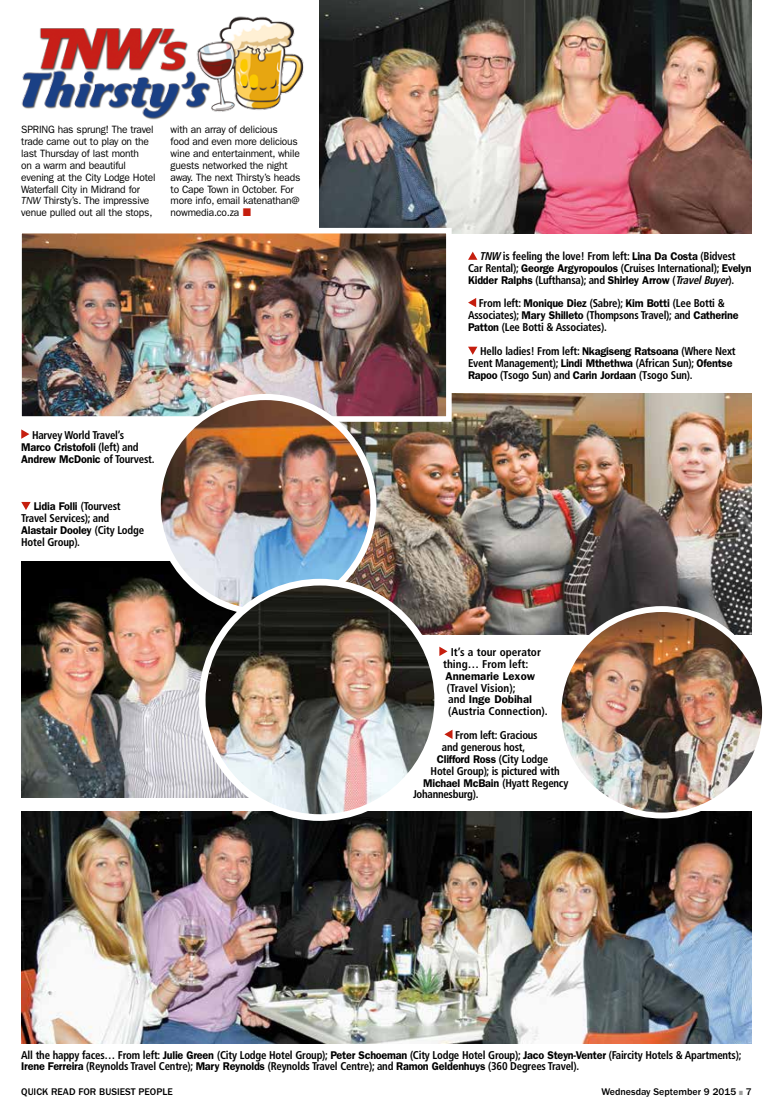
<style>
.page{position:relative;width:773px;height:1113px;background:#fff}
.page>*{position:absolute;margin:0;border:0;box-sizing:border-box;transform-origin:0 0}
.t1{font:700 condensed 11.25px/11.9px "Frutiger LT Std";letter-spacing:-.02em;color:#000;scale:.96 1}
.t2{font:700 condensed 11.25px "Frutiger LT Std";color:#000}
.t3{font:600 11.25px "ITC Franklin Gothic Std";letter-spacing:-.01em;color:#000;scale:.96 1}
.t4{font:600 11.25px "ITC Franklin Gothic Std";letter-spacing:-.01em;color:#000}
.t5{font:10.62px/11.9px "ITC Franklin Gothic Std";letter-spacing:-.02em;color:#000;scale:.96 1}
.t6{font:500 10px "ITC Franklin Gothic Std";color:#000}
.s1{font-style:italic}
.s2{font-family:"ITC Franklin Gothic Std";font-weight:600;font-stretch:normal}
.s3{font-family:"Frutiger LT Std";font-weight:700;font-stretch:condensed}
.s4{color:#9d9d9c}
</style>
<div class="page">
<img style="left:21px;top:562px;width:227px;height:235px">
<img style="left:342px;top:393px;width:409px;height:241px">
<img style="left:319px;top:0;width:432px;height:234px">
<img style="left:21px;top:16px;width:283px;height:104px">
<img style="left:21px;top:225px;width:433px;height:199px">
<img style="left:22px;top:811px;width:729px;height:232px">
<img style="left:158px;top:397px;width:215px;height:215px;border-radius:108px">
<div style="left:155px;top:394px;width:221px;height:221px;border:6px solid #fff;border-radius:50%"></div>
<img style="left:558px;top:609px;width:206px;height:206px;border-radius:103px">
<div style="left:555px;top:606px;width:212px;height:212px;border:6px solid #fff;border-radius:50%"></div>
<svg style="left:468px;top:252px;width:9px;height:8px"></svg>
<svg style="left:468px;top:298px;width:8px;height:9px"></svg>
<svg style="left:468px;top:347px;width:9px;height:8px"></svg>
<svg style="left:21px;top:429px;width:8px;height:10px"></svg>
<svg style="left:21px;top:502px;width:10px;height:8px"></svg>
<svg style="left:439px;top:646px;width:8px;height:10px"></svg>
<svg style="left:444px;top:730px;width:8px;height:9px"></svg>
<img style="left:202px;top:582px;width:235px;height:235px;border-radius:118px">
<div style="left:199px;top:579px;width:242px;height:242px;border:7px solid #fff;border-radius:50%"></div>
<p class="t5" style="left:21px;top:124px;width:141px">SPRING has sprung! The travel trade came out to play on the last Thursday of last month<br>on a warm and beautiful evening at the City Lodge Hotel<br>Waterfall City in Midrand for<br><span class="s1">TNW</span> Thirsty’s. The impressive venue pulled out all the stops,</p>
<p class="t5" style="left:170px;top:124px;width:137px">with an array of delicious<br>food and even more delicious wine and entertainment, while guests networked the night away. The next Thirsty’s heads to Cape Town in October. For more info, email katenathan@ nowmedia.co.za</p>
<p class="t1" style="left:21px;top:429px;width:140px;text-indent:11px">Harvey World Travel’s<br><span class="s2">Marco Cristofoli</span> (left) and<br><span class="s2">Andrew McDonic</span> of Tourvest.</p>
<p class="t1" style="left:21px;top:500px;width:129px;text-indent:13px"><span class="s2">Lidia Folli</span> (Tourvest<br>Travel Services); and<br><span class="s2">Alastair Dooley</span> (City Lodge<br>Hotel Group).</p>
<p class="t1" style="left:468px;top:250px;width:297px;text-indent:11px"><span class="s1">TNW</span> is feeling the love! From left: <span class="s2">Lina Da Costa</span> (Bidvest<br>Car Rental); <span class="s2">George Argyropoulos</span> (Cruises International); <span class="s2">Evelyn<br>Kidder Ralphs</span> (Lufthansa); and <span class="s2">Shirley Arrow</span> (<span class="s1">TravelBuyer</span>).</p>
<p class="t1" style="left:468px;top:297px;width:283px;text-indent:11px">From left: <span class="s2">Monique Diez</span> (Sabre); <span class="s2">Kim Botti</span> (Lee Botti &amp;<br>Associates); <span class="s2">Mary Shilleto</span> (Thompsons Travel); and <span class="s2">Catherine<br>Patton</span> (Lee Botti &amp; Associates).</p>
<p class="t1" style="left:468px;top:345px;width:280px;text-indent:12px">Hello ladies! From left: <span class="s2">Nkagiseng Ratsoana</span> (Where Next<br>Event Management); <span class="s2">Lindi Mthethwa</span> (African Sun); <span class="s2">Ofentse<br>Rapoo</span> (Tsogo Sun) and <span class="s2">Carin Jordaan</span> (Tsogo Sun).</p>
<p class="t2" style="left:450px;top:645px;width:92px">It’s a tour operator</p>
<p class="t2" style="left:443px;top:657px;width:87px">thing… From left:</p>
<p class="t4" style="left:445px;top:669px;width:91px">Annemarie Lexow</p>
<p class="t2" style="left:447px;top:681px;width:70px">(Travel Vision);</p>
<p class="t4" style="left:448px;top:693px;width:85px"><span class="s3">and</span> Inge Dobihal</p>
<p class="t2" style="left:448px;top:704px;width:101px">(Austria Connection).</p>
<p class="t1" style="left:455px;top:729px;width:87px">From left: Gracious</p>
<p class="t1" style="left:442px;top:741px;width:88px">and generous host,</p>
<p class="t3" style="left:437px;top:752px;width:117px">Clifford Ross <span class="s3">(City Lodge</span></p>
<p class="t1" style="left:430px;top:765px;width:136px">Hotel Group); is pictured with</p>
<p class="t3" style="left:423px;top:776px;width:153px">Michael McBain <span class="s3">(Hyatt Regency</span></p>
<p class="t1" style="left:413px;top:788px;width:70px">Johannesburg).</p>
<p class="t1" style="left:21px;top:1048px;width:751px">All the happy faces… From left: <span class="s2">Julie Green</span> (City Lodge Hotel Group); <span class="s2">Peter Schoeman</span> (City Lodge Hotel Group); <span class="s2">Jaco Steyn-Venter</span> (Faircity Hotels &amp; Apartments);<br><span class="s2">Irene Ferreira</span> (Reynolds Travel Centre); <span class="s2">Mary Reynolds</span> (Reynolds Travel Centre); and <span class="s2">Ramon Geldenhuys</span> (360 Degrees Travel).</p>
<p class="t6" style="left:21px;top:1086px;width:153px">QUICK READ FOR BUSIEST PEOPLE</p>
<p class="t6" style="left:601px;top:1086px;width:152px">Wednesday September 9 2015 <span class="s4">■</span> 7</p>
</div>
